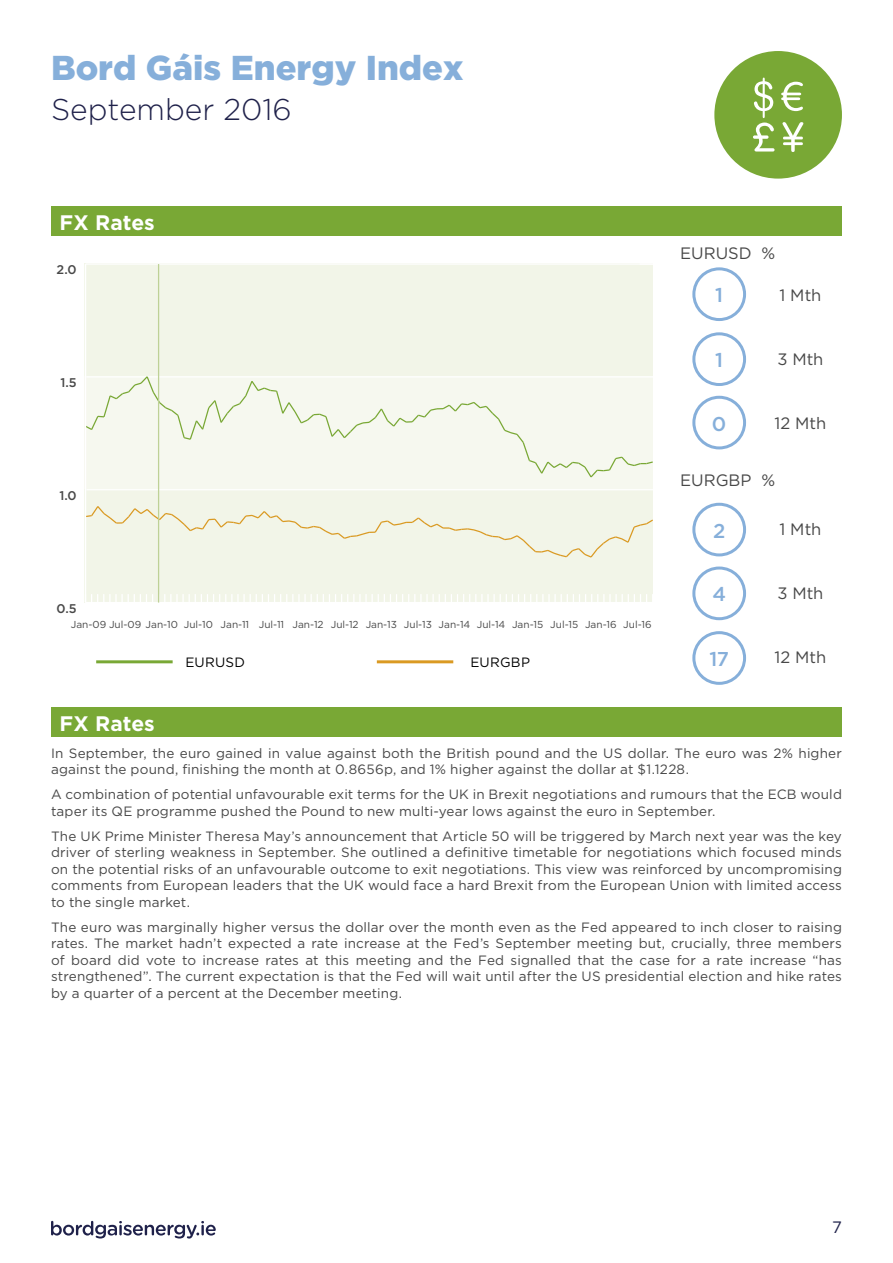
<style>
.page{position:relative;width:893px;height:1263px;background:#fff}
.page>*{position:absolute;margin:0;border:0;box-sizing:border-box;transform-origin:0 0}
.t1{font:900 34.5px "Gotham";color:#86afda}
.t2{font:300 30px "Gotham";color:#1f214a}
.t3{font:700 21px "Gotham";color:#fff}
.t4{font:500 19.95px "Gotham";color:#86afda}
.t5{font:16.5px "Gotham";color:#484848}
.t6{font:16.5px "Gotham";color:#1f214a}
.t7{font:13.5px/16.5px "Gotham";letter-spacing:.01em;color:#484848}
.t8{font:13.5px "Gotham";letter-spacing:.02em;color:#000}
.t9{font:500 12.6px "Gotham";color:#484848}
.t10{font:10.05px "Gotham";color:#484848}
</style>
<div class="page">
<svg style="left:51px;top:1221px;width:165px;height:17px"></svg>
<div style="left:84px;top:263px;width:569px;height:339px;background:#f2f5e8"></div>
<hr style="left:158px;top:264px;width:1px;height:338px;background:#bed196">
<hr style="left:85px;top:264px;width:1px;height:338px;background:#fff">
<div style="left:51px;top:707px;width:791px;height:30px;background:#79a835"></div>
<hr style="left:96px;top:660px;width:77px;height:3px;background:#79a835">
<hr style="left:377px;top:660px;width:76px;height:3px;background:#da9a23">
<div style="left:51px;top:206px;width:791px;height:30px;background:#79a835"></div>
<div style="left:714px;top:51px;width:128px;height:128px;background:#79a835;border-radius:50%"></div>
<svg style="left:781px;top:82px;width:22px;height:29px"></svg>
<svg style="left:753px;top:78px;width:21px;height:74px"></svg>
<svg style="left:782px;top:122px;width:21px;height:30px"></svg>
<div style="left:692px;top:631px;width:54px;height:54px;border:3px solid #86afda;border-radius:50%"></div>
<div style="left:692px;top:566px;width:54px;height:54px;border:3px solid #86afda;border-radius:50%"></div>
<div style="left:692px;top:503px;width:54px;height:53px;border:3px solid #86afda;border-radius:50%"></div>
<div style="left:692px;top:396px;width:54px;height:53px;border:3px solid #86afda;border-radius:50%"></div>
<div style="left:692px;top:267px;width:54px;height:54px;border:3px solid #86afda;border-radius:50%"></div>
<div style="left:692px;top:332px;width:54px;height:54px;border:3px solid #86afda;border-radius:50%"></div>
<h1 class="t1" style="left:51px;top:47px;width:414px">Bord Gáis Energy Index</h1>
<h2 class="t2" style="left:51px;top:90px;width:242px">September 2016</h2>
<h3 class="t3" style="left:60px;top:210px;width:97px">FX Rates</h3>
<p class="t9" style="left:57px;top:261px;width:21px">2.0</p>
<p class="t9" style="left:60px;top:374px;width:18px">1.5</p>
<p class="t9" style="left:59px;top:487px;width:19px">1.0</p>
<p class="t9" style="left:57px;top:600px;width:22px">0.5</p>
<p class="t10" style="left:71px;top:618px;width:582px">Jan-09 Jul-09 Jan-10 Jul-10 Jan-11 Jul-11 Jan-12 Jul-12 Jan-13 Jul-13 Jan-14 Jul-14 Jan-15 Jul-15 Jan-16 Jul-16</p>
<h3 class="t3" style="left:60px;top:711px;width:97px">FX Rates</h3>
<p class="t8" style="left:185px;top:655px;width:61px">EURUSD</p>
<p class="t8" style="left:470px;top:655px;width:61px">EURGBP</p>
<p class="t5" style="left:680px;top:244px;width:97px">EURUSD %</p>
<h3 class="t4" style="left:715px;top:282px;width:9px">1</h3>
<p class="t5" style="left:779px;top:286px;width:43px">1 Mth</p>
<h3 class="t4" style="left:715px;top:347px;width:9px">1</h3>
<p class="t5" style="left:777px;top:350px;width:48px">3 Mth</p>
<h3 class="t4" style="left:712px;top:410px;width:16px">0</h3>
<p class="t5" style="left:774px;top:414px;width:53px">12 Mth</p>
<p class="t5" style="left:680px;top:471px;width:97px">EURGBP %</p>
<h3 class="t4" style="left:713px;top:517px;width:14px">2</h3>
<p class="t5" style="left:779px;top:520px;width:43px">1 Mth</p>
<h3 class="t4" style="left:712px;top:581px;width:15px">4</h3>
<p class="t5" style="left:777px;top:584px;width:48px">3 Mth</p>
<h3 class="t4" style="left:709px;top:646px;width:21px">17</h3>
<p class="t5" style="left:774px;top:648px;width:53px">12 Mth</p>
<p class="t7" style="left:51px;top:745px;width:792px">In September, the euro gained in value against both the British pound and the US dollar. The euro was 2% higher against the pound, finishing the month at 0.8656p, and 1% higher against the dollar at $1.1228.</p>
<p class="t7" style="left:51px;top:786px;width:792px">A combination of potential unfavourable exit terms for the UK in Brexit negotiations and rumours that the ECB would taper its QE programme pushed the Pound to new multi-year lows against the euro in September.</p>
<p class="t7" style="left:51px;top:828px;width:792px;text-align:justify">The UK Prime Minister Theresa May’s announcement that Article 50 will be triggered by March next year was the key driver of sterling weakness in September. She outlined a definitive timetable for negotiations which focused minds on the potential risks of an unfavourable outcome to exit negotiations. This view was reinforced by uncompromising comments from European leaders that the UK would face a hard Brexit from the European Union with limited access to the single market.</p>
<p class="t7" style="left:51px;top:919px;width:792px;text-align:justify">The euro was marginally higher versus the dollar over the month even as the Fed appeared to inch closer to raising rates. The market hadn’t expected a rate increase at the Fed’s September meeting but, crucially, three members of board did vote to increase rates at this meeting and the Fed signalled that the case for a rate increase “has strengthened”. The current expectation is that the Fed will wait until after the US presidential election and hike rates by a quarter of a percent at the December meeting.</p>
<p class="t6" style="left:832px;top:1218px;width:11px">7</p>
</div>
